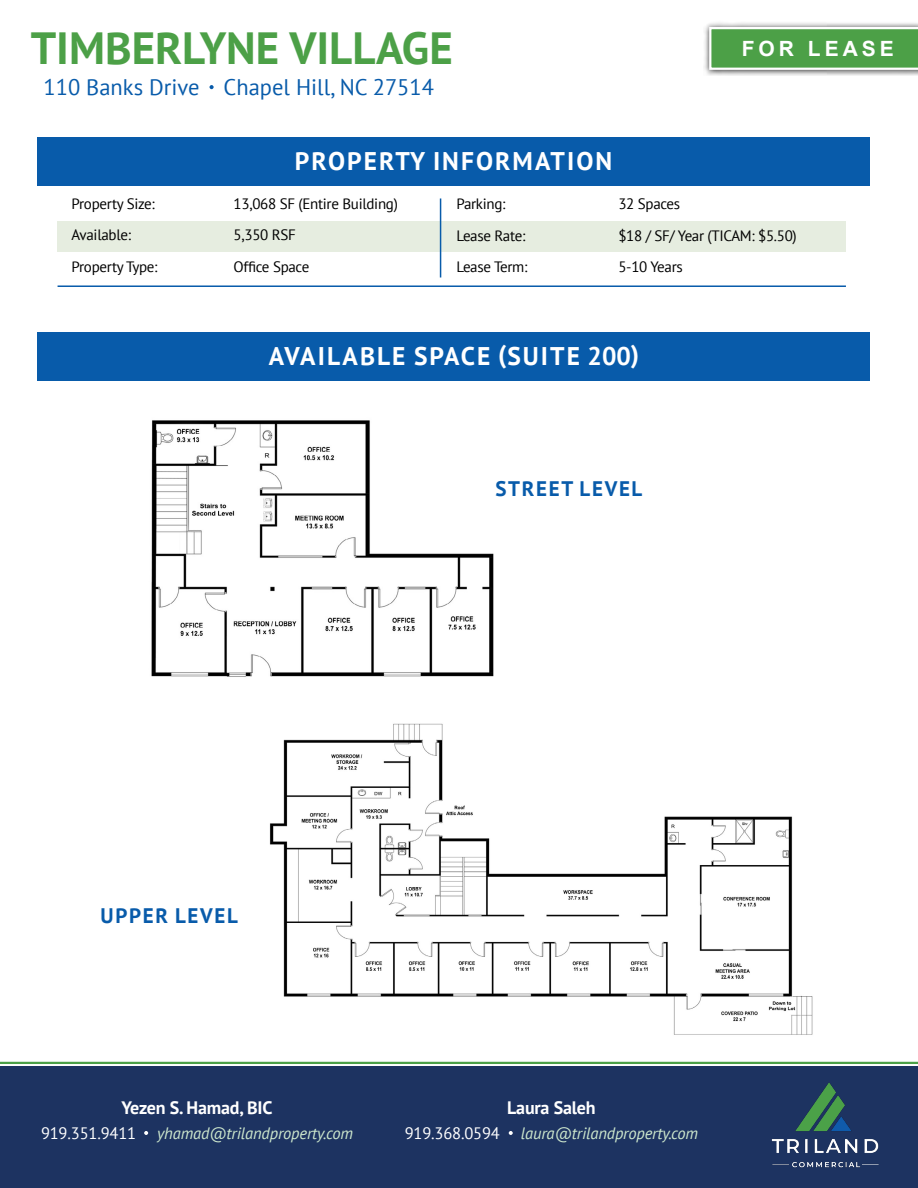
<style>
.page{position:relative;width:918px;height:1188px;background:#fff}
.page>*{position:absolute;margin:0;border:0;box-sizing:border-box;transform-origin:0 0}
.t1{font:700 45px "PT Sans";color:#4ca047}
.t2{font:700 25.5px "PT Sans";letter-spacing:.08em;color:#fff}
.t3{font:22.5px "PT Sans";color:#085baa}
.t4{font:700 21px "PT Sans";letter-spacing:.08em;color:#085baa}
.t5{font:700 21px "Arial";letter-spacing:.19em;color:#fff}
.t6{font:700 18px "PT Sans";letter-spacing:-.01em;color:#fff}
.t7{font:italic 16.5px "PT Sans";letter-spacing:-.01em;color:#cde7cd}
.t8{font:16.5px "PT Sans";letter-spacing:-.01em;color:#fff}
.t9{font:15px "PT Sans";letter-spacing:-.02em;color:#000}
</style>
<div class="page">
<div style="left:703px;top:21px;width:215px;height:55px;background:#000;opacity:.75"></div>
<svg style="left:709px;top:27px;width:209px;height:43px"></svg>
<div style="left:37px;top:137px;width:832px;height:49px;background:#085baa"></div>
<div style="left:58px;top:221px;width:788px;height:31px;background:#e6ede0"></div>
<hr style="left:440px;top:198px;width:1px;height:80px;background:#085baa">
<hr style="left:58px;top:285px;width:788px;height:2px;background:#085baa">
<div style="left:37px;top:332px;width:832px;height:49px;background:#085baa"></div>
<img style="left:151px;top:420px;width:343px;height:257px">
<img style="left:269px;top:723px;width:544px;height:312px">
<div style="left:318px;top:1006px;width:307px;height:41px;background:#fff"></div>
<div style="left:465px;top:389px;width:92px;height:51px;background:#fff"></div>
<svg style="left:210px;top:85px;width:4px;height:4px"></svg>
<div style="left:0;top:1066px;width:918px;height:122px;background:#1d3361"></div>
<img style="left:771px;top:1082px;width:108px;height:86px">
<hr style="left:0;top:1062px;width:918px;height:2px;background:#4ca047">
<svg style="left:144px;top:1131px;width:4px;height:4px"></svg>
<svg style="left:509px;top:1131px;width:4px;height:4px"></svg>
<h1 class="t1" style="left:31px;top:18px;width:424px">TIMBERLYNE VILLAGE</h1>
<h3 class="t3" style="left:44px;top:72px;width:392px">110 Banks Drive Chapel Hill, NC 27514</h3>
<h2 class="t2" style="left:295px;top:145px;width:319px">PROPERTY INFORMATION</h2>
<h3 class="t5" style="left:742px;top:34px;width:154px">FOR LEASE</h3>
<p class="t9" style="left:72px;top:194px;width:85px">Property Size:</p>
<p class="t9" style="left:234px;top:194px;width:166px">13,068 SF (Entire Building)</p>
<p class="t9" style="left:72px;top:225px;width:61px">Available:</p>
<p class="t9" style="left:234px;top:225px;width:64px">5,350 RSF</p>
<p class="t9" style="left:72px;top:257px;width:87px">Property Type:</p>
<p class="t9" style="left:234px;top:257px;width:77px">Office Space</p>
<p class="t9" style="left:456px;top:195px;width:51px">Parking:</p>
<p class="t9" style="left:618px;top:195px;width:63px">32 Spaces</p>
<p class="t9" style="left:456px;top:226px;width:70px">Lease Rate:</p>
<p class="t9" style="left:618px;top:226px;width:180px">$18 / SF/ Year (TICAM: $5.50)</p>
<p class="t9" style="left:456px;top:258px;width:72px">Lease Term:</p>
<p class="t9" style="left:618px;top:258px;width:66px">5-10 Years</p>
<h2 class="t2" style="left:269px;top:340px;width:372px">AVAILABLE SPACE (SUITE 200)</h2>
<h3 class="t4" style="left:495px;top:474px;width:148px">STREET LEVEL</h3>
<h3 class="t4" style="left:101px;top:902px;width:139px">UPPER LEVEL</h3>
<p class="t6" style="left:122px;top:1096px;width:152px">Yezen S. Hamad, BIC</p>
<p class="t8" style="left:41px;top:1123px;width:97px">919.351.9411</p>
<p class="t7" style="left:157px;top:1123px;width:197px">yhamad@trilandproperty.com</p>
<p class="t6" style="left:507px;top:1096px;width:90px">Laura Saleh</p>
<p class="t8" style="left:405px;top:1123px;width:97px">919.368.0594</p>
<p class="t7" style="left:521px;top:1123px;width:179px">laura@trilandproperty.com</p>
</div>
